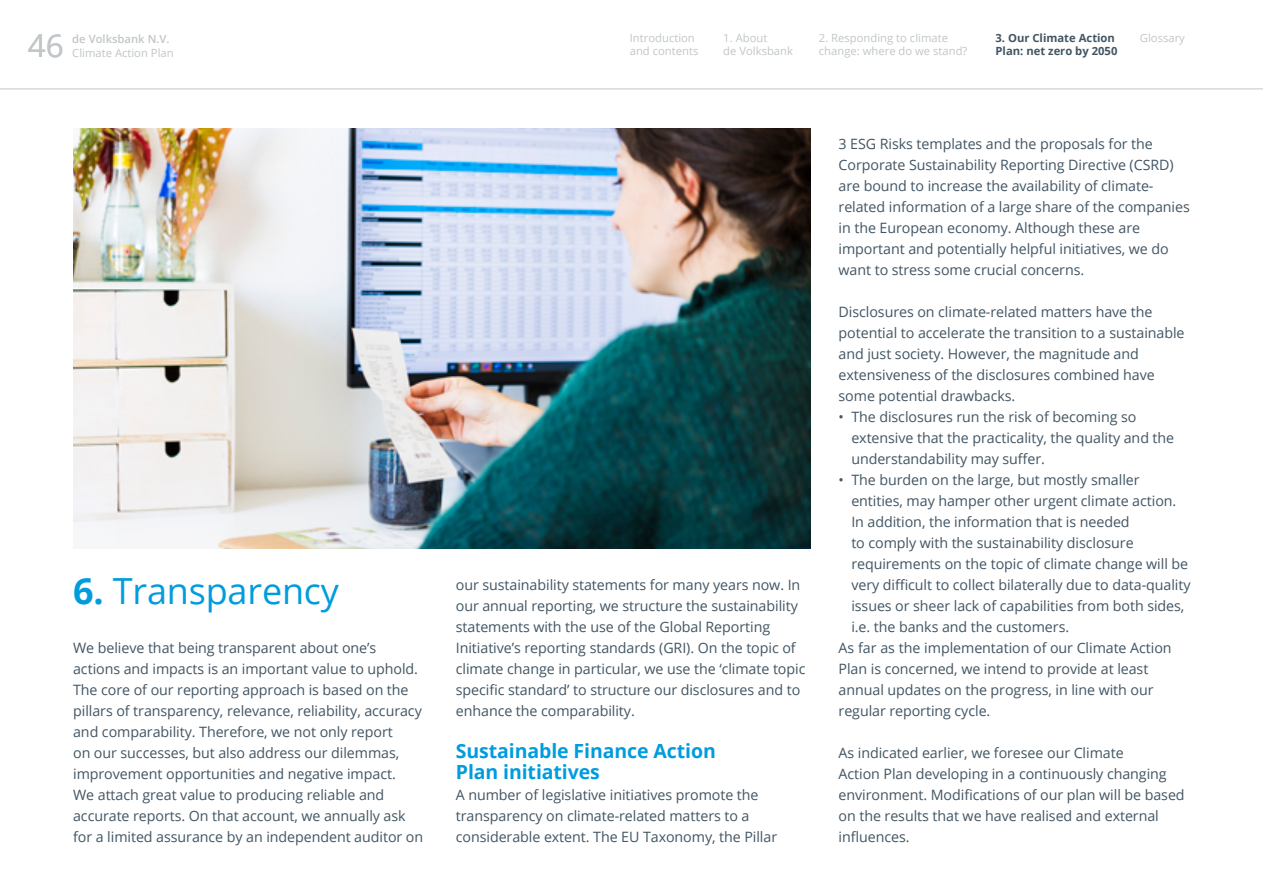
<style>
.page{position:relative;width:1263px;height:893px;background:#fff}
.page>*{position:absolute;margin:0;border:0;box-sizing:border-box;transform-origin:0 0}
.Body_E{font:36px "Open Sans";letter-spacing:-.005em;color:#009cde}
.t1{font:31.5px "Open Sans";color:#c1c6c8}
.Niv_1__Kop_13_14_E{font:700 19.5px/21px "Open Sans";letter-spacing:-.005em;color:#009cde}
.Body_E-2{font:14.25px/21px "Open Sans";letter-spacing:-.005em;color:#425563}
.t2{font:11.25px/13.5px "Open Sans";color:#c1c6c8}
.t3{font:700 11.25px/13.5px "Open Sans";color:#425563}
.t4{font:600 11.25px "Open Sans";color:#c1c6c8}
.s1{font-weight:700}
</style>
<div class="page">
<hr style="left:0;top:89px;width:1263px;height:1px;background:#c1c6c8">
<img style="left:74px;top:128px;width:736px;height:420px">
<h2 class="t1" style="left:28px;top:24px;width:38px">46</h2>
<p class="t4" style="left:72px;top:31px;width:99px">de Volksbank N.V.</p>
<p class="t2" style="left:72px;top:45px;width:103px">Climate Action Plan</p>
<p class="Body_E" style="left:73px;top:566px;width:267px"><span class="s1">6.</span> Transparency</p>
<p class="Body_E-2" style="left:73px;top:637px;width:350px">We believe that being transparent about one’s actions and impacts is an important value to uphold.<br>The core of our reporting approach is based on the pillars of transparency, relevance, reliability, accuracy and comparability. Therefore, we not only report<br>on our successes, but also address our dilemmas, improvement opportunities and negative impact.</p>
<p class="Body_E-2" style="left:73px;top:784px;width:352px">We attach great value to producing reliable and accurate reports. On that account, we annually ask for a limited assurance by an independent auditor on</p>
<p class="t2" style="left:630px;top:31px;width:70px">Introduction and contents</p>
<p class="t2" style="left:723px;top:31px;width:71px">1. About<br>de Volksbank</p>
<p class="t2" style="left:819px;top:31px;width:150px">2. Responding to climate change: where do we stand?</p>
<p class="t3" style="left:995px;top:31px;width:123px">3. Our Climate Action<br>Plan: net zero by 2050</p>
<p class="t2" style="left:1140px;top:31px;width:47px">Glossary</p>
<p class="Body_E-2" style="left:456px;top:574px;width:351px">our sustainability statements for many years now. In our annual reporting, we structure the sustainability statements with the use of the Global Reporting Initiative’s reporting standards (GRI). On the topic of climate change in particular, we use the ‘climate topic specific standard’ to structure our disclosures and to enhance the comparability.</p>
<p class="Niv_1__Kop_13_14_E" style="left:456px;top:740px;width:261px">Sustainable Finance Action<br>Plan initiatives</p>
<p class="Body_E-2" style="left:456px;top:784px;width:323px">A number of legislative initiatives promote the transparency on climate-related matters to a considerable extent. The EU Taxonomy, the Pillar</p>
<p class="Body_E-2" style="left:838px;top:133px;width:353px">3 ESG Risks templates and the proposals for the Corporate Sustainability Reporting Directive (CSRD) are bound to increase the availability of climate&shy;related information of a large share of the companies in the European economy. Although these are important and potentially helpful initiatives, we do want to stress some crucial concerns.</p>
<p class="Body_E-2" style="left:838px;top:301px;width:348px">Disclosures on climate-related matters have the potential to accelerate the transition to a sustainable and just society. However, the magnitude and extensiveness of the disclosures combined have some potential drawbacks.</p>
<p class="Body_E-2" style="left:851px;top:406px;width:324px;text-indent:-13px">• The disclosures run the risk of becoming so extensive that the practicality, the quality and the understandability may suffer.</p>
<p class="Body_E-2" style="left:851px;top:469px;width:341px;text-indent:-13px">• The burden on the large, but mostly smaller entities, may hamper other urgent climate action.<br>In addition, the information that is needed<br>to comply with the sustainability disclosure requirements on the topic of climate change will be very difficult to collect bilaterally due to data-quality issues or sheer lack of capabilities from both sides, i.e. the banks and the customers.</p>
<p class="Body_E-2" style="left:838px;top:637px;width:335px">As far as the implementation of our Climate Action Plan is concerned, we intend to provide at least annual updates on the progress, in line with our regular reporting cycle.</p>
<p class="Body_E-2" style="left:838px;top:742px;width:348px">As indicated earlier, we foresee our Climate<br>Action Plan developing in a continuously changing environment. Modifications of our plan will be based on the results that we have realised and external influences.</p>
</div>
